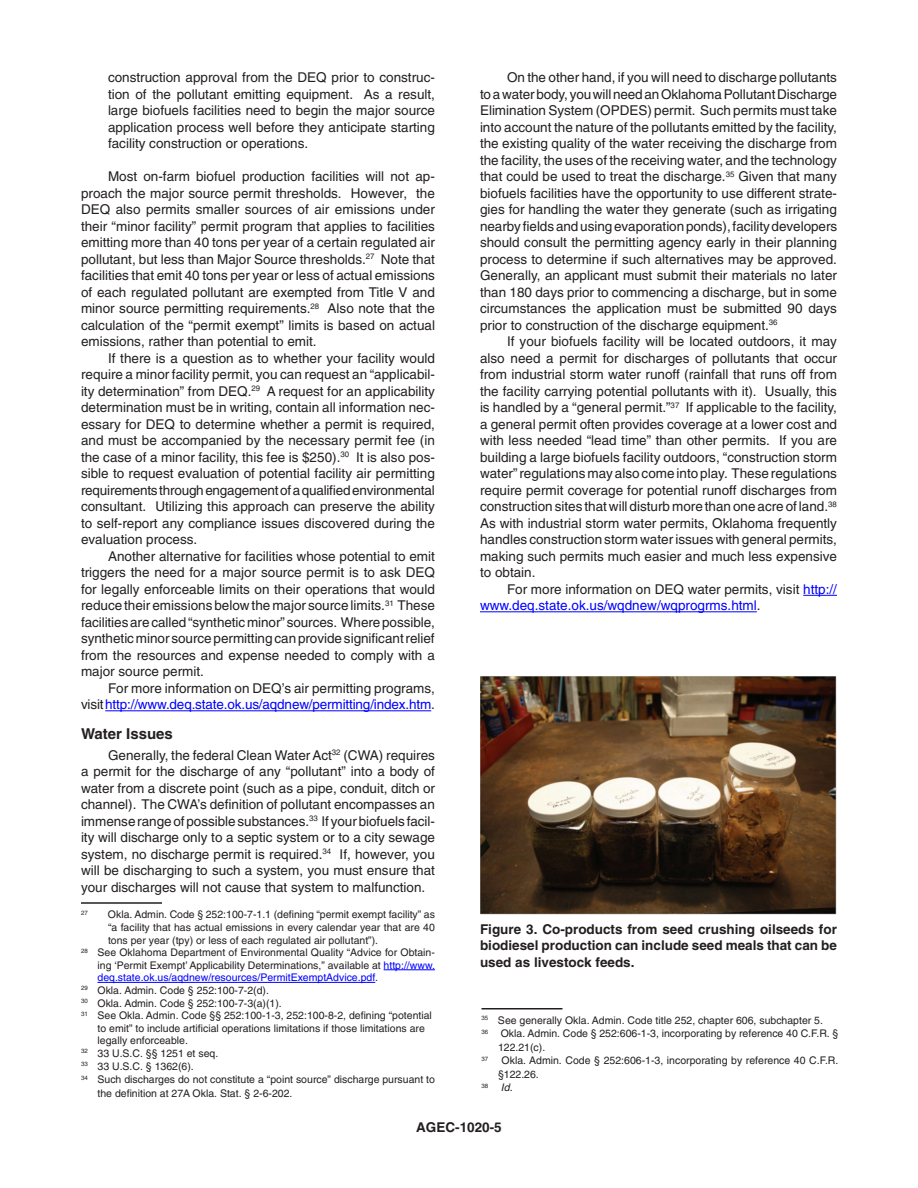
<style>
.page{position:relative;width:918px;height:1188px;background:#fff}
.page>*{position:absolute;margin:0;border:0;box-sizing:border-box;transform-origin:0 0}
.Subhead_2{font:700 15px "Helvetica";color:#231f20}
.Body_Text{font:13.5px/16.5px "Helvetica";color:#231f20;text-align:justify}
.Numbered_Text{font:13.5px/16.5px "Helvetica";color:#231f20;text-align:justify}
.Body_Text-2{font:13.5px/16.5px "Helvetica";color:#00f;text-align:right}
.Body_Text-3{font:700 13.5px/16.5px "Helvetica";color:#231f20;text-align:justify}
.t1{font:10.5px/12.6px "Helvetica";color:#231f20}
.t2{font:6.15px "Helvetica";color:#231f20}
.s1{color:#231f20}
.s2{color:#00f}
.s3{font-style:italic;font-size:10.5px}
.s4{font-size:10.5px}
</style>
<div class="page">
<hr style="left:105px;top:710px;width:326px;height:1px;background:#00f">
<hr style="left:803px;top:595px;width:34px;height:1px;background:#00f">
<hr style="left:480px;top:611px;width:277px;height:1px;background:#00f">
<hr style="left:384px;top:970px;width:51px;height:1px;background:#00f">
<hr style="left:98px;top:982px;width:277px;height:1px;background:#00f">
<hr style="left:81px;top:902px;width:81px;height:2px;background:#231f20">
<img style="left:480px;top:676px;width:357px;height:239px">
<hr style="left:482px;top:1008px;width:80px;height:1px;background:#231f20">
<p class="Numbered_Text" style="left:108px;top:69px;width:329px">construction approval from the DEQ prior to construc&shy;tion of the pollutant emitting equipment. As a result, large biofuels facilities need to begin the major source application process well before they anticipate starting facility construction or operations.</p>
<p class="Body_Text" style="left:81px;top:168px;width:356px;text-indent:27px">Most on-farm biofuel production facilities will not ap&shy;proach the major source permit thresholds. However, the DEQ also permits smaller sources of air emissions under their “minor facility” permit program that applies to facilities emitting more than 40 tons per year of a certain regulated air pollutant, but less than Major Source thresholds.<sup>27</sup> Note that facilities that emit 40 tons per year or less of actual emissions of each regulated pollutant are exempted from Title V and minor source permitting requirements.<sup>28</sup> Also note that the calculation of the “permit exempt” limits is based on actual emissions, rather than potential to emit.</p>
<p class="Body_Text" style="left:81px;top:350px;width:356px;text-indent:27px">If there is a question as to whether your facility would require a minor facility permit, you can request an “applicabil&shy;ity determination” from DEQ.<sup>29</sup> A request for an applicability determination must be in writing, contain all information nec&shy;essary for DEQ to determine whether a permit is required, and must be accompanied by the necessary permit fee (in the case of a minor facility, this fee is $250).<sup>30</sup> It is also pos&shy;sible to request evaluation of potential facility air permitting requirements through engagement of a qualified environmental consultant. Utilizing this approach can preserve the ability to self-report any compliance issues discovered during the evaluation process.</p>
<p class="Body_Text" style="left:81px;top:548px;width:355px;text-indent:27px">Another alternative for facilities whose potential to emit triggers the need for a major source permit is to ask DEQ for legally enforceable limits on their operations that would reduce their emissions below the major source limits.<sup>31</sup> These facilities are called “synthetic minor” sources. Where possible, synthetic minor source permitting can provide significant relief from the resources and expense needed to comply with a major source permit.</p>
<p class="Body_Text-2" style="left:81px;top:680px;width:355px"><span class="s1">For more information on DEQ’s air permitting programs,<br>visit</span> http://www.deq.state.ok.us/aqdnew/permitting/index.htm<span class="s1">.</span></p>
<p class="Subhead_2" style="left:81px;top:725px;width:93px">Water Issues</p>
<p class="Body_Text" style="left:81px;top:747px;width:356px;text-indent:27px">Generally, the federal Clean Water Act<sup>32</sup> (CWA) requires a permit for the discharge of any “pollutant” into a body of water from a discrete point (such as a pipe, conduit, ditch or channel). The CWA’s definition of pollutant encompasses an immense range of possible substances.<sup>33</sup> If your biofuels facil&shy;ity will discharge only to a septic system or to a city sewage system, no discharge permit is required.<sup>34</sup> If, however, you will be discharging to such a system, you must ensure that your discharges will not cause that system to malfunction.</p>
<p class="t2" style="left:81px;top:909px;width:8px">27</p>
<p class="t1" style="left:108px;top:908px;width:328px;text-align:justify">Okla. Admin. Code § 252:100-7-1.1 (defining “permit exempt facility” as “a facility that has actual emissions in every calendar year that are 40 tons per year (tpy) or less of each regulated air pollutant”).</p>
<p class="t1" style="left:98px;top:946px;width:339px;text-align:justify;text-indent:-16px"><sup>28</sup> See Oklahoma Department of Environmental Quality “Advice for Obtain&shy;ing ‘Permit Exempt’ Applicability Determinations,” available at <span class="s2">http://www. deq.state.ok.us/aqdnew/resources/PermitExemptAdvice.pdf</span>.</p>
<p class="t1" style="left:81px;top:984px;width:190px"><sup>29</sup> Okla. Admin. Code § 252:100-7-2(d).</p>
<p class="t1" style="left:81px;top:997px;width:202px"><sup>30</sup> Okla. Admin. Code § 252:100-7-3(a)(1).</p>
<p class="t1" style="left:98px;top:1009px;width:336px;text-indent:-16px"><sup>31</sup> See Okla. Admin. Code §§ 252:100-1-3, 252:100-8-2, defining “potential to emit” to include artificial operations limitations if those limitations are legally enforceable.</p>
<p class="t1" style="left:81px;top:1047px;width:139px"><sup>32</sup> 33 U.S.C. §§ 1251 et seq.</p>
<p class="t1" style="left:81px;top:1060px;width:114px"><sup>33</sup> 33 U.S.C. § 1362(6).</p>
<p class="t1" style="left:98px;top:1073px;width:339px;line-height:13.5px;text-indent:-16px"><sup>34</sup> Such discharges do not constitute a “point source” discharge pursuant to the definition at 27A Okla. Stat. § 2-6-202.</p>
<p class="Body_Text" style="left:480px;top:69px;width:359px;text-indent:27px">On the other hand, if you will need to discharge pollutants to a water body, you will need an Oklahoma Pollutant Discharge Elimination System (OPDES) permit. Such permits must take into account the nature of the pollutants emitted by the facility, the existing quality of the water receiving the discharge from the facility, the uses of the receiving water, and the technology that could be used to treat the discharge.<sup>35</sup> Given that many biofuels facilities have the opportunity to use different strate&shy;gies for handling the water they generate (such as irrigating nearby fields and using evaporation ponds), facility developers should consult the permitting agency early in their planning process to determine if such alternatives may be approved.<br>Generally, an applicant must submit their materials no later than 180 days prior to commencing a discharge, but in some circumstances the application must be submitted 90 days prior to construction of the discharge equipment.<sup>36</sup></p>
<p class="Body_Text" style="left:480px;top:333px;width:359px;text-indent:27px">If your biofuels facility will be located outdoors, it may also need a permit for discharges of pollutants that occur from industrial storm water runoff (rainfall that runs off from the facility carrying potential pollutants with it). Usually, this is handled by a “general permit.”<sup>37</sup> If applicable to the facility, a general permit often provides coverage at a lower cost and with less needed “lead time” than other permits. If you are building a large biofuels facility outdoors, “construction storm water” regulations may also come into play. These regulations require permit coverage for potential runoff discharges from construction sites that will disturb more than one acre of land.<sup>38<br></sup>As with industrial storm water permits, Oklahoma frequently handles construction storm water issues with general permits, making such permits much easier and much less expensive to obtain.</p>
<p class="Body_Text-2" style="left:480px;top:581px;width:359px;text-align:left;text-indent:27px"><span class="s1">For more information on DEQ water permits, visit</span> http:// www.deq.state.ok.us/wqdnew/wqprogrms.html<span class="s1">.</span></p>
<p class="Body_Text-3" style="left:480px;top:920px;width:358px">Figure 3. Co-products from seed crushing oilseeds for biodiesel production can include seed meals that can be used as livestock feeds.</p>
<p class="t1" style="left:482px;top:1014px;width:343px"><sup>35</sup> See generally Okla. Admin. Code title 252, chapter 606, subchapter 5.</p>
<p class="t1" style="left:498px;top:1027px;width:342px;line-height:13.5px;text-indent:-16px"><sup>36</sup> Okla. Admin. Code § 252:606-1-3, incorporating by reference 40 C.F.R. §<br>122.21(c).</p>
<p class="t2" style="left:482px;top:1055px;width:8px">37</p>
<p class="t1" style="left:498px;top:1054px;width:342px;line-height:13.5px;text-indent:4px">Okla. Admin. Code § 252:606-1-3, incorporating by reference 40 C.F.R. §122.26.</p>
<p class="t2" style="left:482px;top:1082px;width:33px">38 <span class="s3">Id</span><span class="s4">.</span></p>
<p class="Body_Text-3" style="left:416px;top:1119px;width:87px">AGEC-1020-5</p>
</div>
